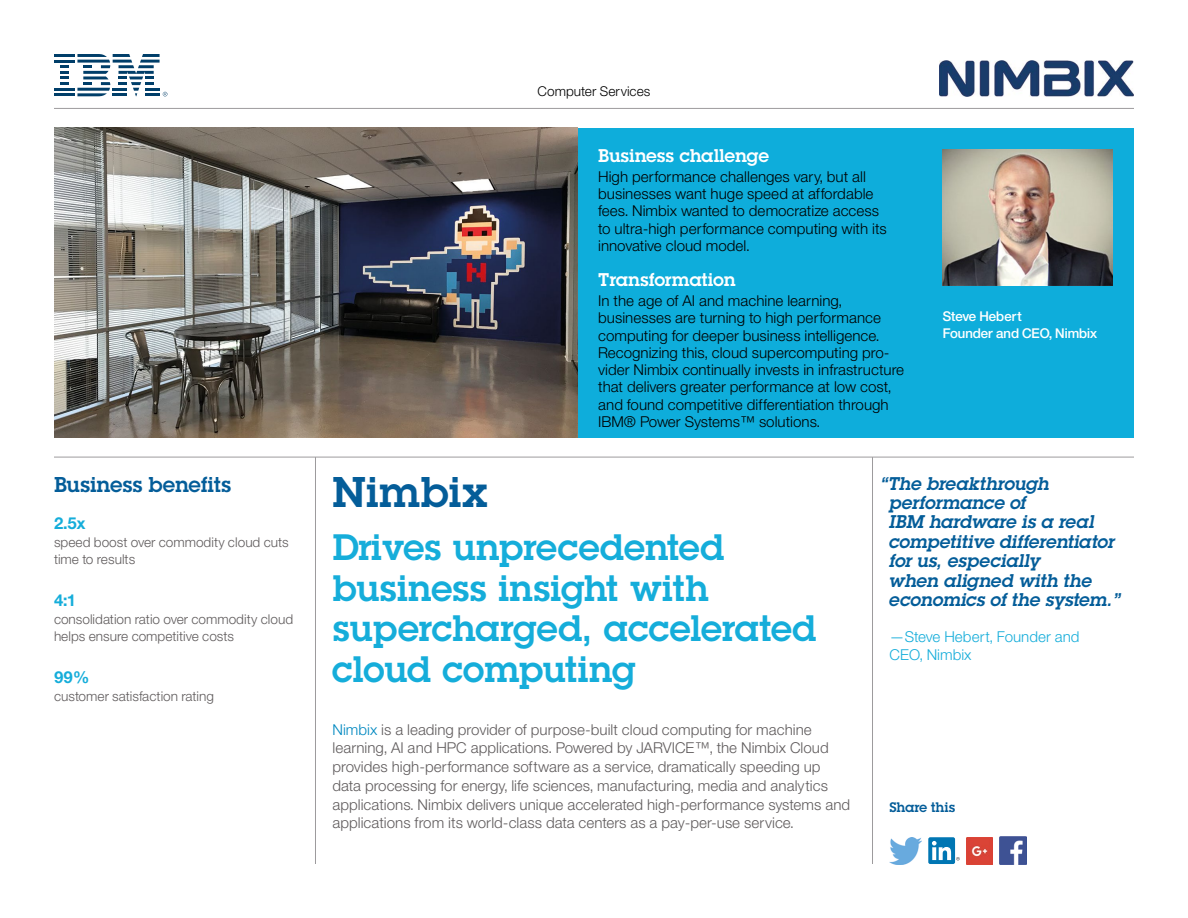
<style>
.page{position:relative;width:1188px;height:918px;background:#fff}
.page>*{position:absolute;margin:0;border:0;box-sizing:border-box;transform-origin:0 0}
.t1{font:42px "Lubalin Demifor IBM";color:#045d99}
.t2{font:36px/40.5px "Lubalin Demifor IBM";color:#15adda}
.t3{font:21px "Lubalin Demifor IBM";color:#045d99}
.t4{font:18px/19.5px "Lubalin Demi Italicfor IBM";color:#045d99}
.t5{font:18px "Lubalin Demifor IBM";color:#fff}
.t6{font:16.5px "Helv Neue Boldfor IBM";color:#15adda}
.t7{font:15px/17.2px "Helv Neue Lightfor IBM";color:#000}
.t8{font:15px/18.8px "Helv Neue Lightfor IBM";color:#5f5b5c}
.t9{font:15px/18px "Helv Neue Lightfor IBM";color:#15adda}
.t10{font:13.5px/17.2px "Helv Neue Lightfor IBM";color:#5f5b5c}
.t11{font:13.5px/16.5px "Helv Neue Mediumfor IBM";color:#fff}
.t12{font:13.5px "Helv Neue Lightfor IBM";color:#000}
.t13{font:13.5px "Lubalin Demifor IBM";color:#045d99}
.s1{color:#0088c0}
</style>
<div class="page">
<hr style="left:315px;top:457px;width:1px;height:407px;background:#9d9b9d">
<hr style="left:872px;top:457px;width:1px;height:407px;background:#9d9b9d">
<hr style="left:54px;top:108px;width:1080px;height:1px;background:#9d9b9d">
<hr style="left:54px;top:457px;width:1080px;height:1px;background:#9d9b9d">
<div style="left:577px;top:128px;width:557px;height:310px;background:#0eaddb"></div>
<hr style="left:54px;top:54px;width:21px;height:3px;background:#003e69">
<hr style="left:54px;top:60px;width:21px;height:3px;background:#003e69">
<hr style="left:54px;top:88px;width:21px;height:3px;background:#003e69">
<svg style="left:60px;top:65px;width:9px;height:20px"></svg>
<hr style="left:54px;top:93px;width:21px;height:3px;background:#003e69">
<svg style="left:77px;top:54px;width:90px;height:42px"></svg>
<img style="left:940px;top:60px;width:194px;height:37px">
<img style="left:54px;top:128px;width:523px;height:310px">
<img style="left:943px;top:149px;width:170px;height:137px">
<img style="left:890px;top:838px;width:32px;height:26px">
<div style="left:928px;top:837px;width:27px;height:27px;background:#0076b3;border-radius:2px"></div>
<svg style="left:932px;top:841px;width:28px;height:20px"></svg>
<img style="left:966px;top:837px;width:27px;height:27px">
<img style="left:999px;top:837px;width:27px;height:27px">
<h2 class="t3" style="left:54px;top:470px;width:179px">Business benefits</h2>
<p class="t6" style="left:54px;top:513px;width:33px">2.5x</p>
<p class="t10" style="left:54px;top:533px;width:236px">speed boost over commodity cloud cuts time to results</p>
<p class="t6" style="left:54px;top:590px;width:22px">4:1</p>
<p class="t10" style="left:54px;top:610px;width:241px">consolidation ratio over commodity cloud helps ensure competitive costs</p>
<p class="t6" style="left:54px;top:667px;width:37px">99%</p>
<p class="t10" style="left:54px;top:687px;width:162px">customer satisfaction rating</p>
<p class="t12" style="left:538px;top:83px;width:114px">Computer Services</p>
<h2 class="t5" style="left:598px;top:144px;width:172px">Business challenge</h2>
<p class="t7" style="left:598px;top:168px;width:290px">High performance challenges vary, but all businesses want huge speed at affordable fees. Nimbix wanted to democratize access to ultra-high performance computing with its innovative cloud model.</p>
<h2 class="t5" style="left:598px;top:268px;width:139px">Transformation</h2>
<p class="t7" style="left:598px;top:292px;width:308px">In the age of AI and machine learning, businesses are turning to high performance computing for deeper business intelligence.<br>Recognizing this, cloud supercomputing pro&shy;vider Nimbix continually invests in infrastructure that delivers greater performance at low cost, and found competitive differentiation through IBM® Power Systems™ solutions.</p>
<p class="t11" style="left:943px;top:308px;width:156px">Steve Hebert<br>Founder and CEO, Nimbix</p>
<h1 class="t1" style="left:333px;top:464px;width:158px">Nimbix</h1>
<h2 class="t2" style="left:333px;top:526px;width:486px">Drives unprecedented business insight with supercharged, accelerated cloud computing</h2>
<p class="t8" style="left:332px;top:720px;width:519px"><span class="s1">Nimbix</span> is a leading provider of purpose-built cloud computing for machine learning, AI and HPC applications. Powered by JARVICE™, the Nimbix Cloud provides high-performance software as a service, dramatically speeding up data processing for energy, life sciences, manufacturing, media and analytics applications. Nimbix delivers unique accelerated high-performance systems and applications from its world-class data centers as a pay-per-use service.</p>
<p class="t4" style="left:890px;top:473px;width:232px;text-indent:-8px">“The breakthrough performance of<br>IBM hardware is a real competitive differentiator for us, especially<br>when aligned with the economics of the system.”</p>
<p class="t9" style="left:890px;top:627px;width:192px">—Steve Hebert, Founder and<br>CEO, Nimbix</p>
<p class="t13" style="left:890px;top:798px;width:67px">Share this</p>
</div>
